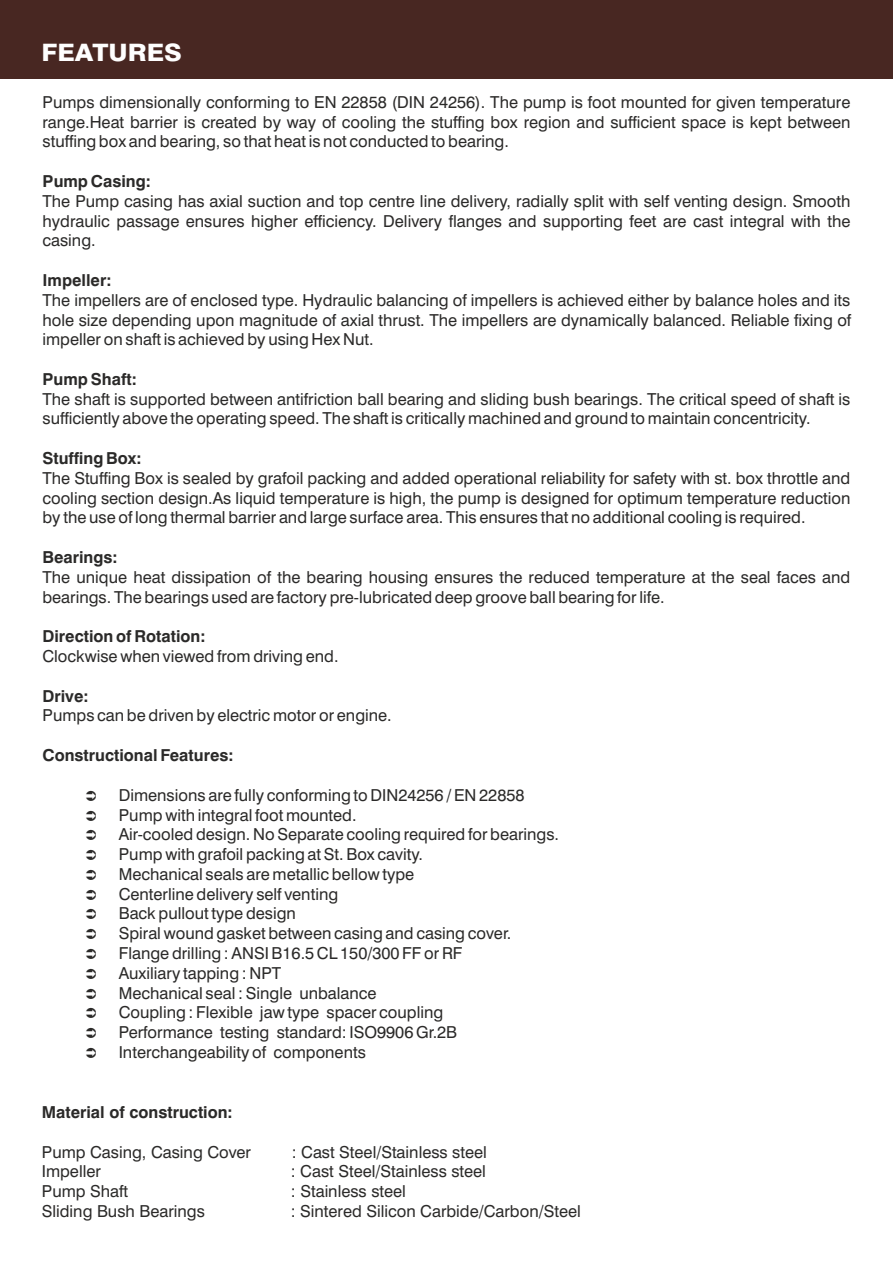
<style>
.page{position:relative;width:893px;height:1263px;background:#fff}
.page>*{position:absolute;margin:0;border:0;box-sizing:border-box;transform-origin:0 0}
.t1{font:800 24px "Swiss 721 BT";color:#fefefe;scale:1.09 1}
.t2{font:16.5px/19.8px "Swiss 721 BT";color:#2b2a29;text-align:justify}
.t3{font:700 16.5px "Swiss 721 BT";color:#2b2a29}
</style>
<div class="page">
<div style="left:0;top:0;width:893px;height:79px;background:#482722"></div>
<h1 class="t1" style="left:42px;top:43px;width:130px">FEATURES</h1>
<p class="t2" style="left:43px;top:94px;width:809px">Pumps dimensionally conforming to EN 22858 (DIN 24256). The pump is foot mounted for given temperature range.Heat barrier is created by way of cooling the stuffing box region and sufficient space is kept between stuffing box and bearing, so that heat is not conducted to bearing.</p>
<p class="t3" style="left:43px;top:174px;width:110px">Pump Casing:</p>
<p class="t2" style="left:43px;top:192px;width:809px">The Pump casing has axial suction and top centre line delivery, radially split with self venting design. Smooth hydraulic passage ensures higher efficiency. Delivery flanges and supporting feet are cast integral with the casing.</p>
<p class="t3" style="left:43px;top:273px;width:70px">Impeller:</p>
<p class="t2" style="left:42px;top:291px;width:810px">The impellers are of enclosed type. Hydraulic balancing of impellers is achieved either by balance holes and its hole size depending upon magnitude of axial thrust. The impellers are dynamically balanced. Reliable fixing of impeller on shaft is achieved by using Hex Nut.</p>
<p class="t3" style="left:42px;top:372px;width:96px">Pump Shaft:</p>
<p class="t2" style="left:42px;top:390px;width:809px">The shaft is supported between antifriction ball bearing and sliding bush bearings. The critical speed of shaft is sufficiently above the operating speed. The shaft is critically machined and ground to maintain concentricity.</p>
<p class="t3" style="left:42px;top:451px;width:101px">Stuffing Box:</p>
<p class="t2" style="left:42px;top:470px;width:809px">The Stuffing Box is sealed by grafoil packing and added operational reliability for safety with st. box throttle and cooling section design.As liquid temperature is high, the pump is designed for optimum temperature reduction by the use of long thermal barrier and large surface area. This ensures that no additional cooling is required.</p>
<p class="t3" style="left:42px;top:550px;width:77px">Bearings:</p>
<p class="t2" style="left:42px;top:569px;width:809px">The unique heat dissipation of the bearing housing ensures the reduced temperature at the seal faces and bearings. The bearings used are factory pre-lubricated deep groove ball bearing for life.</p>
<p class="t3" style="left:42px;top:630px;width:164px">Direction of Rotation:</p>
<p class="t2" style="left:42px;top:648px;width:298px">Clockwise when viewed from driving end.</p>
<p class="t3" style="left:42px;top:689px;width:48px">Drive:</p>
<p class="t2" style="left:42px;top:707px;width:351px">Pumps can be driven by electric motor or engine.</p>
<p class="t3" style="left:42px;top:748px;width:193px">Constructional Features:</p>
<p class="t2" style="left:119px;top:786px;width:442px;text-align:left">Dimensions are fully conforming to DIN24256 / EN 22858<br>Pump with integral foot mounted.<br>Air-cooled design. No Separate cooling required for bearings.<br>Pump with grafoil packing at St. Box cavity.<br>Mechanical seals are metallic bellow type<br>Centerline delivery self venting<br>Back pullout type design<br>Spiral wound gasket between casing and casing cover.<br>Flange drilling : ANSI B16.5 CL 150/300 FF or RF<br>Auxiliary tapping : NPT<br>Mechanical seal : Single unbalance<br>Coupling : Flexible jaw type spacer coupling<br>Performance testing standard: ISO9906 Gr.2B Interchangeability of components</p>
<p class="t3" style="left:42px;top:1105px;width:192px">Material of construction:</p>
<p class="t2" style="left:42px;top:1143px;width:211px">Pump Casing, Casing Cover</p>
<p class="t2" style="left:292px;top:1143px;width:197px">: Cast Steel/Stainless steel</p>
<p class="t2" style="left:42px;top:1163px;width:61px">Impeller</p>
<p class="t2" style="left:291px;top:1163px;width:197px">: Cast Steel/Stainless steel</p>
<p class="t2" style="left:42px;top:1183px;width:88px">Pump Shaft</p>
<p class="t2" style="left:291px;top:1183px;width:116px">: Stainless steel</p>
<p class="t2" style="left:42px;top:1202px;width:165px">Sliding Bush Bearings</p>
<p class="t2" style="left:291px;top:1202px;width:291px">: Sintered Silicon Carbide/Carbon/Steel</p>
</div>
